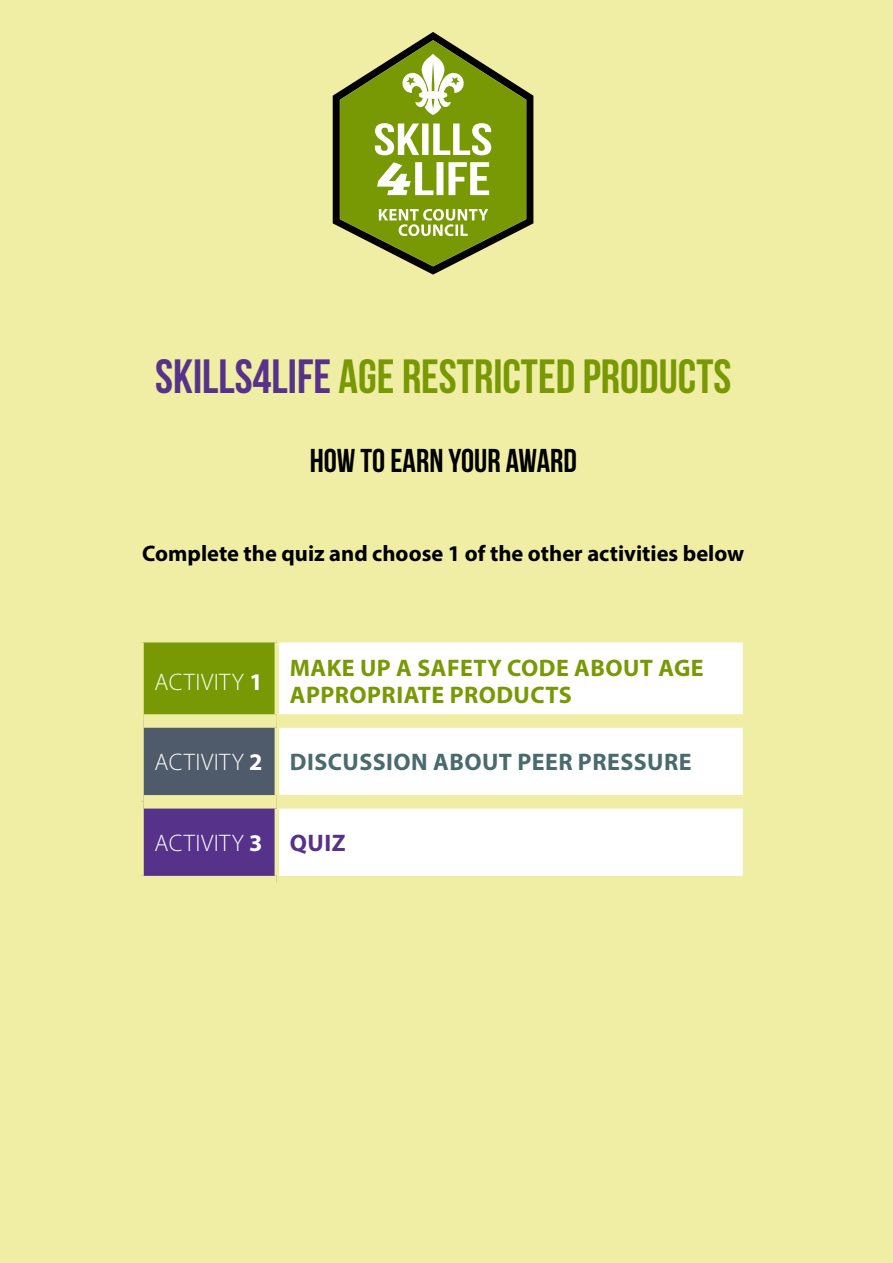
<style>
.page{position:relative;width:893px;height:1263px;background:#f0eda4}
.page>*{position:absolute;margin:0;border:0;box-sizing:border-box;transform-origin:0 0}
.t1{font:700 48px "Bebas Neue";color:#789904}
.t2{font:700 33px "Bebas Neue";color:#000}
.t3{font:700 24px/27px "Myriad Pro";letter-spacing:.02em;color:#789904}
.t4{font:700 24px "Myriad Pro";letter-spacing:.02em;color:#496b6d}
.t5{font:300 24px "Myriad Pro";letter-spacing:.02em;color:#fff}
.t6{font:700 22.5px "Myriad Pro";color:#000}
.s1{color:#56328a}
.s2{font-weight:700}
.s3{font-weight:300;color:#fff}
.s4{color:#fff}
.s5{font-weight:700;color:#56328a}
</style>
<div class="page">
<div style="left:142px;top:640px;width:135px;height:81px;background:#789904"></div>
<div style="left:279px;top:642px;width:464px;height:234px;background:#fff"></div>
<div style="left:142px;top:721px;width:135px;height:81px;background:#4f5a6a"></div>
<div style="left:142px;top:802px;width:135px;height:80px;background:#56328a"></div>
<hr style="left:139px;top:638px;width:138px;height:4px;background:#f0eda4">
<div style="left:139px;top:642px;width:5px;height:79px;background:#f0eda4"></div>
<hr style="left:275px;top:642px;width:4px;height:72px;background:#f0eda4">
<div style="left:139px;top:721px;width:5px;height:81px;background:#f0eda4"></div>
<hr style="left:275px;top:728px;width:4px;height:67px;background:#f0eda4">
<div style="left:139px;top:802px;width:5px;height:74px;background:#f0eda4"></div>
<hr style="left:275px;top:808px;width:4px;height:68px;background:#f0eda4">
<div style="left:144px;top:714px;width:133px;height:14px;background:#f0eda4"></div>
<div style="left:277px;top:714px;width:466px;height:14px;background:#f0eda4"></div>
<div style="left:144px;top:795px;width:133px;height:13px;background:#f0eda4"></div>
<div style="left:277px;top:795px;width:466px;height:13px;background:#f0eda4"></div>
<div style="left:139px;top:876px;width:138px;height:13px;background:#f0eda4"></div>
<svg style="left:333px;top:32px;width:200px;height:243px"></svg>
<svg style="left:340px;top:40px;width:186px;height:226px"></svg>
<h1 class="t1" style="left:155px;top:350px;width:578px"><span class="s1">SKILLS4LIFE</span> AGE RESTRICTED PRODUCTS</h1>
<h2 class="t2" style="left:310px;top:443px;width:269px">HOW TO EARN YOUR AWARD</h2>
<p class="t6" style="left:142px;top:538px;width:604px">Complete the quiz and choose 1 of the other activities below</p>
<p class="t5" style="left:154px;top:667px;width:110px">ACTIVITY <span class="s2">1</span></p>
<p class="t3" style="left:290px;top:654px;width:415px">MAKE UP A SAFETY CODE ABOUT AGE<br>APPROPRIATE PRODUCTS</p>
<p class="t4" style="left:154px;top:747px;width:539px"><span class="s3">ACTIVITY</span> <span class="s4">2</span> DISCUSSION ABOUT PEER PRESSURE</p>
<p class="t5" style="left:154px;top:829px;width:193px">ACTIVITY <span class="s2">3</span> <span class="s5">QUIZ</span></p>
</div>
